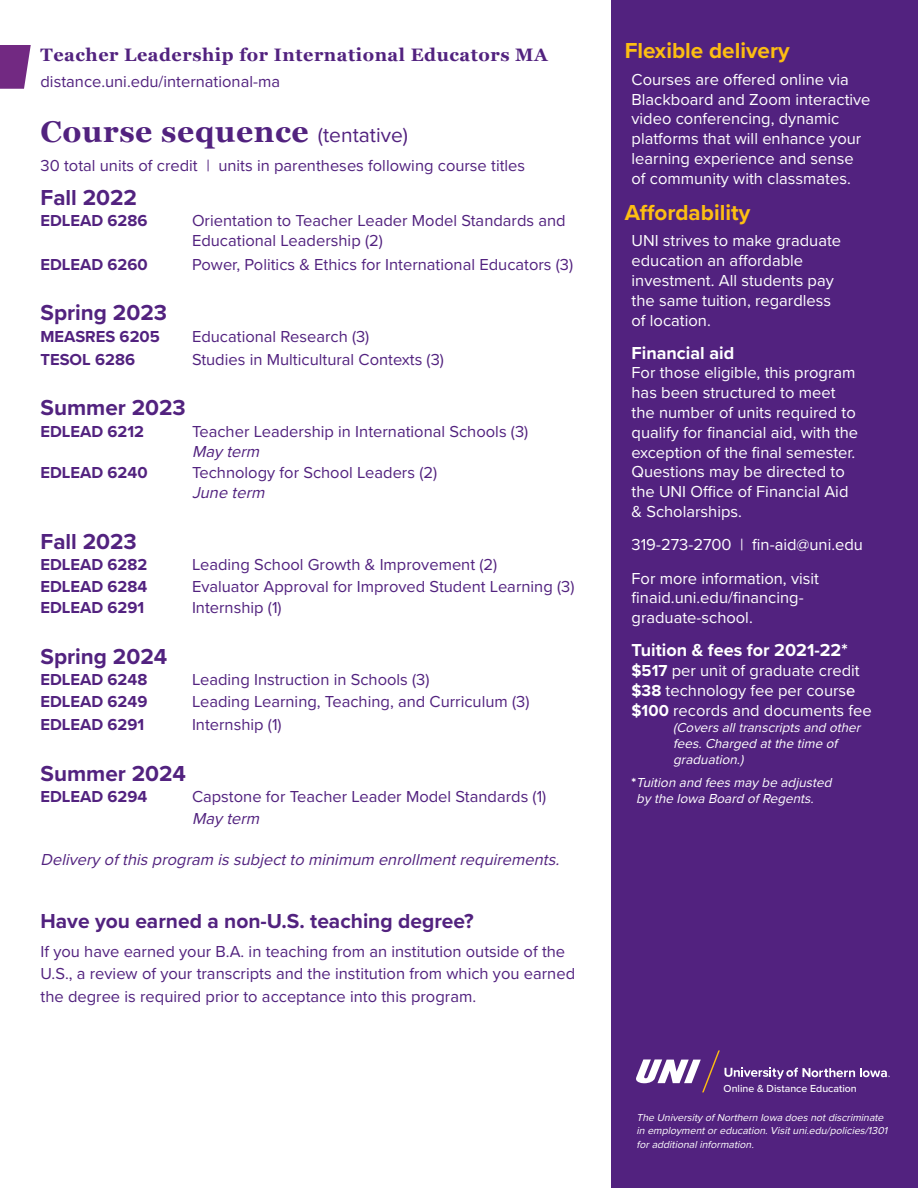
<style>
.page{position:relative;width:918px;height:1188px;background:#fff}
.page>*{position:absolute;margin:0;border:0;box-sizing:border-box;transform-origin:0 0}
.t1{font:700 30px "Georgia";letter-spacing:.02em;color:#52227f}
.t2{font:700 22.5px "Proxima Nova";color:#52227f}
.t3{font:700 22.5px "Proxima Nova";color:#fdbe12}
.t4{font:700 21px "Proxima Nova";color:#52227f}
.t5{font:700 18px "Georgia";letter-spacing:.03em;color:#52227f}
.t6{font:700 18px "Proxima Nova";color:#fff}
.t7{font:16.5px/19.8px "Proxima Nova";color:#52227f}
.t8{font:16.5px/19.8px "Proxima Nova";color:#fff}
.t9{font:700 16.5px "Proxima Nova";color:#52227f}
.t10{font:italic 16.5px "Proxima Nova";color:#52227f}
.t11{font:italic 13.5px/16.2px "Proxima Nova";color:#fff}
.t12{font:500 10.65px "Proxima Nova";color:#fff}
.t13{font:italic 10.5px/13.5px "Proxima Nova";color:#fff}
.s1{font-family:"Proxima Nova";font-weight:400;font-size:21px}
.s2{font-style:italic}
.s3{font-weight:700}
.s4{font-weight:500}
.s5{font-weight:700;font-style:normal}
</style>
<div class="page">
<div style="left:611px;top:0;width:307px;height:1188px;background:#52227f"></div>
<svg style="left:0;top:45px;width:31px;height:44px"></svg>
<svg style="left:636px;top:1050px;width:254px;height:42px"></svg>
<p class="t5" style="left:40px;top:41px;width:509px">Teacher Leadership for International Educators MA</p>
<p class="t7" style="left:40px;top:71px;width:241px">distance.uni.edu/international-ma</p>
<p class="t1" style="left:40px;top:109px;width:369px">Course sequence <span class="s1">(tentative)</span></p>
<p class="t7" style="left:40px;top:155px;width:486px">30 total units of credit | units in parentheses following course titles</p>
<p class="t2" style="left:40px;top:181px;width:98px">Fall 2022</p>
<p class="t9" style="left:40px;top:209px;width:109px">EDLEAD 6286</p>
<p class="t7" style="left:192px;top:210px;width:375px">Orientation to Teacher Leader Model Standards and<br>Educational Leadership (2)</p>
<p class="t9" style="left:40px;top:252px;width:109px">EDLEAD 6260</p>
<p class="t7" style="left:192px;top:254px;width:383px">Power, Politics &amp; Ethics for International Educators (3)</p>
<p class="t2" style="left:40px;top:296px;width:128px">Spring 2023</p>
<p class="t9" style="left:40px;top:324px;width:121px">MEASRES 6205</p>
<p class="t7" style="left:192px;top:326px;width:179px">Educational Research (3)</p>
<p class="t9" style="left:40px;top:347px;width:96px">TESOL 6286</p>
<p class="t7" style="left:192px;top:349px;width:254px">Studies in Multicultural Contexts (3)</p>
<p class="t2" style="left:40px;top:391px;width:147px">Summer 2023</p>
<p class="t9" style="left:40px;top:419px;width:105px">EDLEAD 6212</p>
<p class="t7" style="left:192px;top:421px;width:338px">Teacher Leadership in International Schools (3)<br><span class="s2">Mayterm</span></p>
<p class="t9" style="left:40px;top:461px;width:109px">EDLEAD 6240</p>
<p class="t7" style="left:192px;top:462px;width:247px">Technology for School Leaders (2)<br><span class="s2">June term</span></p>
<p class="t2" style="left:40px;top:524px;width:98px">Fall 2023</p>
<p class="t9" style="left:40px;top:552px;width:108px">EDLEAD 6282</p>
<p class="t7" style="left:192px;top:554px;width:307px">Leading School Growth &amp; Improvement (2)</p>
<p class="t9" style="left:40px;top:574px;width:108px">EDLEAD 6284</p>
<p class="t7" style="left:192px;top:576px;width:384px">Evaluator Approval for Improved Student Learning (3)</p>
<p class="t9" style="left:40px;top:596px;width:105px">EDLEAD 6291</p>
<p class="t7" style="left:192px;top:597px;width:91px">Internship (1)</p>
<p class="t2" style="left:40px;top:640px;width:128px">Spring 2024</p>
<p class="t9" style="left:40px;top:668px;width:108px">EDLEAD 6248</p>
<p class="t7" style="left:192px;top:669px;width:239px">Leading Instruction in Schools (3)</p>
<p class="t9" style="left:40px;top:689px;width:108px">EDLEAD 6249</p>
<p class="t7" style="left:192px;top:691px;width:339px">Leading Learning, Teaching, and Curriculum (3)</p>
<p class="t9" style="left:40px;top:713px;width:105px">EDLEAD 6291</p>
<p class="t7" style="left:192px;top:714px;width:91px">Internship (1)</p>
<p class="t2" style="left:40px;top:757px;width:147px">Summer 2024</p>
<p class="t9" style="left:40px;top:785px;width:108px">EDLEAD 6294</p>
<p class="t7" style="left:192px;top:785px;width:356px;line-height:21.6px">Capstone for Teacher Leader Model Standards (1)<br><span class="s2">Mayterm</span></p>
<p class="t10" style="left:40px;top:848px;width:525px">Deliveryofthisprogram issubjectto minimum enrollmentrequirements.</p>
<p class="t4" style="left:40px;top:905px;width:435px">Have you earned a non-U.S. teaching degree?</p>
<p class="t7" style="left:40px;top:939px;width:536px;line-height:22.5px">If you have earned your B.A. in teaching from an institution outside of the<br>U.S., a review of your transcripts and the institution from which you earned the degree is required prior to acceptance into this program.</p>
<p class="t3" style="left:625px;top:34px;width:166px">Flexible delivery</p>
<p class="t8" style="left:632px;top:69px;width:241px">Courses are offered online via<br>Blackboard and Zoom interactive video conferencing, dynamic platforms that will enhance your learning experience and sense of community with classmates.</p>
<p class="t3" style="left:625px;top:196px;width:127px">Affordability</p>
<p class="t8" style="left:632px;top:230px;width:211px">UNI strives to make graduate education an affordable investment. All students pay the same tuition, regardless of location.</p>
<p class="t6" style="left:632px;top:339px;width:104px">Financial aid</p>
<p class="t8" style="left:632px;top:362px;width:228px">For those eligible, this program has been structured to meet the number of units required to qualify for financial aid, with the exception of the final semester.<br>Questions may be directed to the UNI Office of Financial Aid &amp; Scholarships.</p>
<p class="t8" style="left:632px;top:534px;width:233px">319-273-2700 | fin-aid@uni.edu</p>
<p class="t8" style="left:632px;top:567px;width:189px">For more information, visit finaid.uni.edu/financing&shy;graduate-school.</p>
<p class="t6" style="left:632px;top:637px;width:218px">Tuition &amp; fees for 2021-22*</p>
<p class="t8" style="left:632px;top:660px;width:230px"><span class="s3">$517</span> per unit of graduate credit</p>
<p class="t8" style="left:632px;top:680px;width:226px"><span class="s3">$38</span> technology fee per cours<span class="s4">e</span></p>
<p class="t8" style="left:632px;top:699px;width:242px"><span class="s3">$100</span> records and documents fee</p>
<p class="t11" style="left:673px;top:719px;width:193px">(Coversalltranscriptsand other fees.Charged atthe time of graduation.)</p>
<p class="t11" style="left:636px;top:774px;width:201px;text-indent:-5px"><span class="s5">*</span> Tuitionand feesmaybe adjusted bythe IowaBoard ofRegents.</p>
<p class="t12" style="left:724px;top:1080px;width:135px">Online &amp; Distance Education</p>
<p class="t13" style="left:637px;top:1110px;width:255px">The UniversityofNorthernIowadoesnotdiscriminate inemploymentoreducation.Visituni.edu/policies/1301 foradditionalinformation.</p>
</div>
